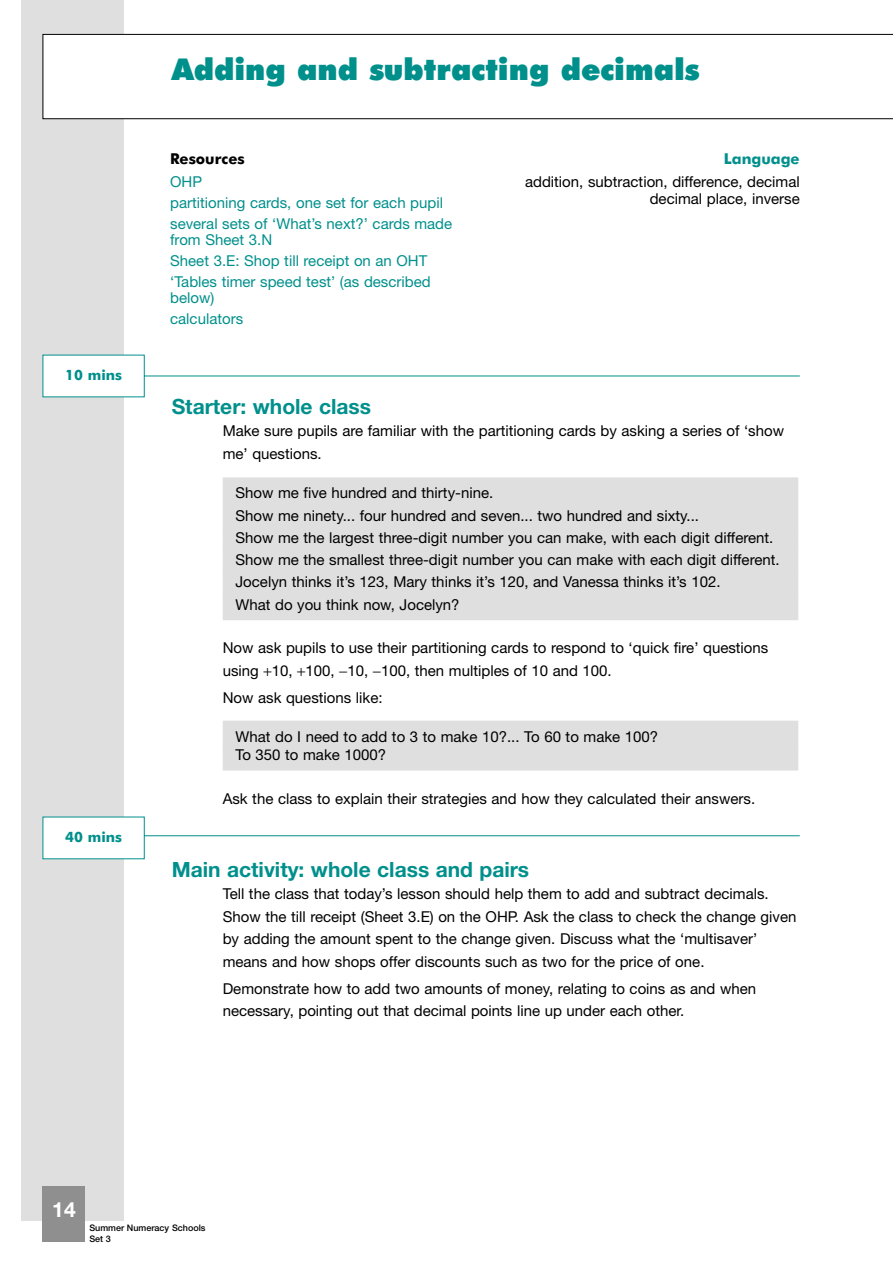
<style>
.page{position:relative;width:893px;height:1262px;background:#fff}
.page>*{position:absolute;margin:0;border:0;box-sizing:border-box;transform-origin:0 0}
.t1{font:900 30px "Futura BT";color:#00908c}
.t2{font:700 21px "Helvetica Neue";color:#00908c}
.t3{font:700 21px "Helvetica Neue";color:#fff}
.t4{font:15px/22.5px "Helvetica Neue";color:#000}
.t5{font:15px/20.7px "Helvetica Neue";color:#00908c}
.t6{font:700 15px "Futura BT";color:#000}
.t7{font:700 15px "Futura BT";color:#00908c}
.t8{font:700 14.25px "Futura BT";color:#00908c}
.t9{font:500 9px/10.5px "Helvetica Neue";color:#000}
</style>
<div class="page">
<div style="left:21px;top:0;width:102px;height:1220px;background:#dfdfdf"></div>
<svg style="left:43px;top:34px;width:849px;height:85px"></svg>
<div style="left:43px;top:1186px;width:42px;height:56px;background:#8f8f8f"></div>
<hr style="left:172px;top:37px;width:623px;height:1px;background:#fff">
<svg style="left:42px;top:354px;width:758px;height:43px"></svg>
<svg style="left:42px;top:816px;width:758px;height:43px"></svg>
<div style="left:223px;top:477px;width:575px;height:29px;background:#dfdfdf"></div>
<div style="left:223px;top:506px;width:575px;height:23px;background:#dfdfdf"></div>
<div style="left:223px;top:528px;width:575px;height:23px;background:#dfdfdf"></div>
<div style="left:223px;top:550px;width:575px;height:23px;background:#dfdfdf"></div>
<div style="left:223px;top:572px;width:575px;height:24px;background:#dfdfdf"></div>
<div style="left:223px;top:595px;width:575px;height:25px;background:#dfdfdf"></div>
<div style="left:223px;top:720px;width:575px;height:26px;background:#dfdfdf"></div>
<div style="left:223px;top:745px;width:575px;height:25px;background:#dfdfdf"></div>
<h1 class="t1" style="left:172px;top:58px;width:529px">Adding and subtracting decimals</h1>
<p class="t8" style="left:65px;top:370px;width:58px">10 mins</p>
<p class="t8" style="left:65px;top:831px;width:58px">40 mins</p>
<p class="t6" style="left:170px;top:154px;width:76px">Resources</p>
<p class="t5" style="left:170px;top:173px;width:283px">OHP<br>partitioning cards, one set for each pupil several sets of ‘What’s next?’ cards made</p>
<p class="t5" style="left:170px;top:231px;width:262px">from Sheet 3.N<br>Sheet 3.E: Shop till receipt on an OHT ‘Tables timer speed test’ (as described</p>
<p class="t5" style="left:170px;top:289px;width:75px">below) calculators</p>
<p class="t7" style="left:723px;top:154px;width:77px">Language</p>
<p class="t4" style="left:525px;top:175px;width:276px;line-height:16.5px;text-align:right">addition, subtraction, difference, decimal decimal place, inverse</p>
<h2 class="t2" style="left:172px;top:399px;width:201px">Starter: whole class</h2>
<p class="t4" style="left:223px;top:421px;width:563px">Make sure pupils are familiar with the partitioning cards by asking a series of ‘show me’ questions.</p>
<p class="t4" style="left:235px;top:483px;width:545px">Show me five hundred and thirty-nine.<br>Show me ninety... four hundred and seven... two hundred and sixty...<br>Show me the largest three-digit number you can make, with each digit different.<br>Show me the smallest three-digit number you can make with each digit different.<br>Jocelyn thinks it’s 123, Mary thinks it’s 120, and Vanessa thinks it’s 102.<br>What do you think now, Jocelyn?</p>
<p class="t4" style="left:223px;top:638px;width:547px">Now ask pupils to use their partitioning cards to respond to ‘quick fire’ questions using 10, 100, −10, −100, then multiples of 10 and 100.</p>
<p class="t4" style="left:223px;top:688px;width:161px">Now ask questions like:</p>
<p class="t4" style="left:235px;top:729px;width:424px;line-height:18px">What do I need to add to 3 to make 10?... To 60 to make 100?<br>To 350 to make 1000?</p>
<p class="t4" style="left:223px;top:789px;width:534px">Ask the class to explain their strategies and how they calculated their answers.</p>
<h2 class="t2" style="left:172px;top:862px;width:359px">Main activity: whole class and pairs</h2>
<p class="t4" style="left:223px;top:884px;width:575px">Tell the class that today’s lesson should help them to add and subtract decimals.<br>Show the till receipt (Sheet 3.E) on the OHP. Ask the class to check the change given by adding the amount spent to the change given. Discuss what the ‘multisaver’ means and how shops offer discounts such as two for the price of one.</p>
<p class="t4" style="left:223px;top:979px;width:535px">Demonstrate how to add two amounts of money, relating to coins as and when necessary, pointing out that decimal points line up under each other.</p>
<h2 class="t3" style="left:52px;top:1202px;width:25px">14</h2>
<p class="t9" style="left:89px;top:1224px;width:118px">Summer Numeracy Schools<br>Set 3</p>
</div>
